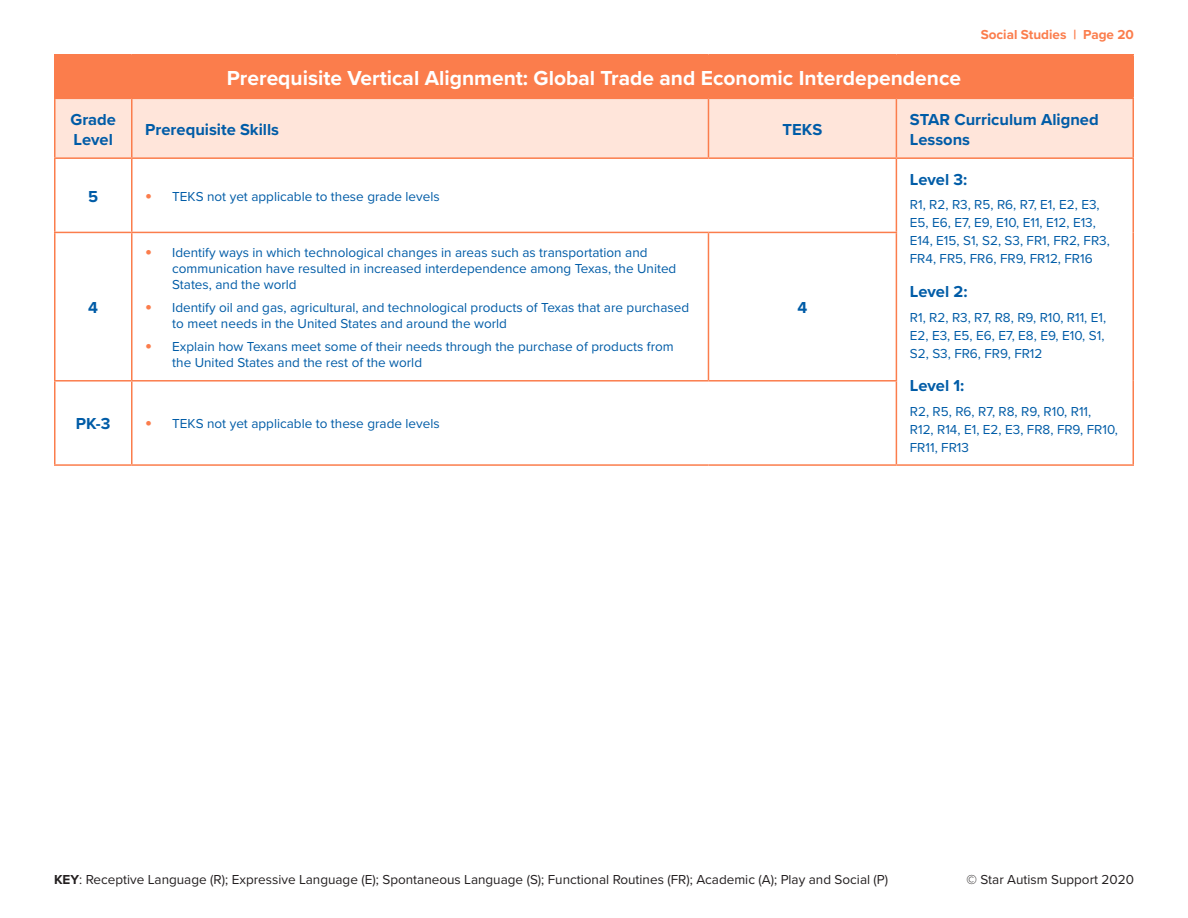
<style>
.page{position:relative;width:1188px;height:918px;background:#fff}
.page>*{position:absolute;margin:0;border:0;box-sizing:border-box;transform-origin:0 0}
.Table_Header{font:700 21px "Proxima Nova";color:#fff}
.Table_Subheader{font:700 16.5px/19.8px "Proxima Nova";color:#005ca7}
.Aligned_Lessons_-_He{font:700 16.5px "Proxima Nova";color:#005ca7}
.Grade_Level_and_TEKS{font:700 16.5px "Proxima Nova";color:#005ca7}
.Aligned_Lessons_-_Bo{font:13.5px/18px "Proxima Nova";color:#005ca7}
.t1{font:13.5px "Proxima Nova";color:#231f20}
.t2{font:700 13.5px "Proxima Nova";color:#fb7d4c}
.s1{font-weight:700;font-size:19.5px;color:#fb7d4c}
.s2{font-weight:700}
</style>
<div class="page">
<div style="left:55px;top:55px;width:1078px;height:43px;background:#fb7d4c"></div>
<div style="left:56px;top:99px;width:1076px;height:58px;background:#ffe5da"></div>
<hr style="left:54px;top:99px;width:2px;height:58px;background:#fb7d4c">
<hr style="left:131px;top:99px;width:2px;height:58px;background:#fb7d4c">
<hr style="left:708px;top:99px;width:1px;height:58px;background:#fb7d4c">
<hr style="left:896px;top:99px;width:1px;height:58px;background:#fb7d4c">
<hr style="left:1132px;top:99px;width:2px;height:58px;background:#fb7d4c">
<hr style="left:54px;top:157px;width:78px;height:2px;background:#fb7d4c">
<hr style="left:54px;top:159px;width:2px;height:73px;background:#fb7d4c">
<hr style="left:132px;top:157px;width:576px;height:2px;background:#fb7d4c">
<hr style="left:131px;top:159px;width:2px;height:73px;background:#fb7d4c">
<hr style="left:708px;top:157px;width:188px;height:2px;background:#fb7d4c">
<hr style="left:896px;top:157px;width:238px;height:2px;background:#fb7d4c">
<hr style="left:896px;top:159px;width:1px;height:73px;background:#fb7d4c">
<hr style="left:1132px;top:159px;width:2px;height:73px;background:#fb7d4c">
<hr style="left:54px;top:232px;width:78px;height:1px;background:#fb7d4c">
<hr style="left:54px;top:233px;width:2px;height:147px;background:#fb7d4c">
<hr style="left:132px;top:232px;width:576px;height:1px;background:#fb7d4c">
<hr style="left:131px;top:233px;width:2px;height:147px;background:#fb7d4c">
<hr style="left:708px;top:232px;width:189px;height:1px;background:#fb7d4c">
<hr style="left:708px;top:233px;width:1px;height:147px;background:#fb7d4c">
<hr style="left:896px;top:233px;width:1px;height:147px;background:#fb7d4c">
<hr style="left:1132px;top:232px;width:2px;height:149px;background:#fb7d4c">
<hr style="left:54px;top:380px;width:78px;height:2px;background:#fb7d4c">
<hr style="left:54px;top:382px;width:2px;height:82px;background:#fb7d4c">
<hr style="left:132px;top:380px;width:576px;height:2px;background:#fb7d4c">
<hr style="left:131px;top:382px;width:2px;height:82px;background:#fb7d4c">
<hr style="left:708px;top:380px;width:189px;height:2px;background:#fb7d4c">
<hr style="left:896px;top:382px;width:1px;height:82px;background:#fb7d4c">
<hr style="left:1132px;top:381px;width:2px;height:83px;background:#fb7d4c">
<hr style="left:54px;top:464px;width:78px;height:2px;background:#fb7d4c">
<hr style="left:132px;top:464px;width:576px;height:2px;background:#fb7d4c">
<hr style="left:708px;top:464px;width:188px;height:2px;background:#fb7d4c">
<hr style="left:896px;top:464px;width:238px;height:2px;background:#fb7d4c">
<hr style="left:54px;top:54px;width:78px;height:2px;background:#fb7d4c">
<hr style="left:54px;top:55px;width:2px;height:43px;background:#fb7d4c">
<hr style="left:132px;top:54px;width:576px;height:2px;background:#fb7d4c">
<hr style="left:708px;top:54px;width:188px;height:2px;background:#fb7d4c">
<hr style="left:896px;top:54px;width:238px;height:2px;background:#fb7d4c">
<hr style="left:1132px;top:55px;width:2px;height:43px;background:#fb7d4c">
<hr style="left:54px;top:98px;width:78px;height:1px;background:#fb7d4c">
<hr style="left:132px;top:98px;width:576px;height:1px;background:#fb7d4c">
<hr style="left:708px;top:98px;width:188px;height:1px;background:#fb7d4c">
<hr style="left:896px;top:98px;width:238px;height:1px;background:#fb7d4c">
<p class="Table_Header" style="left:227px;top:62px;width:736px">Prerequisite Vertical Alignment: Global Trade and Economic Interdependence</p>
<p class="t2" style="left:981px;top:24px;width:155px">Social Studies | Page 20</p>
<p class="Table_Subheader" style="left:70px;top:109px;width:47px">Grade<br>Level</p>
<p class="Table_Subheader" style="left:145px;top:119px;width:135px">Prerequisite Skills</p>
<p class="Table_Subheader" style="left:783px;top:119px;width:41px">TEKS</p>
<p class="Table_Subheader" style="left:910px;top:109px;width:190px">STAR Curriculum Aligned<br>Lessons</p>
<p class="Grade_Level_and_TEKS" style="left:88px;top:184px;width:12px">5</p>
<p class="Aligned_Lessons_-_Bo" style="left:145px;top:187px;width:296px"><span class="s1">•</span> TEKS not yet applicable to these grade levels</p>
<p class="Grade_Level_and_TEKS" style="left:88px;top:295px;width:11px">4</p>
<p class="Aligned_Lessons_-_Bo" style="left:172px;top:243px;width:506px;line-height:16.2px;text-indent:-27px"><span class="s1">•</span> Identify ways in which technological changes in areas such as transportation and communication have resulted in increased interdependence among Texas, the United<br>States, and the world</p>
<p class="Aligned_Lessons_-_Bo" style="left:172px;top:299px;width:518px;line-height:16.2px;text-indent:-27px"><span class="s1">•</span> Identify oil and gas, agricultural, and technological products of Texas that are purchased to meet needs in the United States and around the world</p>
<p class="Aligned_Lessons_-_Bo" style="left:172px;top:338px;width:503px;line-height:16.2px;text-indent:-27px"><span class="s1">•</span> Explain how Texans meet some of their needs through the purchase of products from the United States and the rest of the world</p>
<p class="Grade_Level_and_TEKS" style="left:76px;top:412px;width:36px">PK-3</p>
<p class="Aligned_Lessons_-_Bo" style="left:145px;top:414px;width:296px"><span class="s1">•</span> TEKS not yet applicable to these grade levels</p>
<p class="Grade_Level_and_TEKS" style="left:798px;top:295px;width:11px">4</p>
<p class="Aligned_Lessons_-_He" style="left:910px;top:167px;width:59px">Level 3:</p>
<p class="Aligned_Lessons_-_Bo" style="left:910px;top:195px;width:201px">R1, R2, R3, R5, R6, R7, E1, E2, E3,<br>E5, E6, E7, E9, E10, E11, E12, E13,<br>E14, E15, S1, S2, S3, FR1, FR2, FR3,<br>FR4, FR5, FR6, FR9, FR12, FR16</p>
<p class="Aligned_Lessons_-_He" style="left:910px;top:279px;width:59px">Level 2:</p>
<p class="Aligned_Lessons_-_Bo" style="left:910px;top:307px;width:198px">R1, R2, R3, R7, R8, R9, R10, R11, E1,<br>E2, E3, E5, E6, E7, E8, E9, E10, S1,<br>S2, S3, FR6, FR9, FR12</p>
<p class="Aligned_Lessons_-_He" style="left:910px;top:373px;width:56px">Level 1:</p>
<p class="Aligned_Lessons_-_Bo" style="left:910px;top:401px;width:210px">R2, R5, R6, R7, R8, R9, R10, R11,<br>R12, R14, E1, E2, E3, FR8, FR9, FR10,<br>FR11, FR13</p>
<p class="t1" style="left:54px;top:870px;width:836px"><span class="s2">KEY</span>: Receptive Language (R); Expressive Language (E); Spontaneous Language (S); Functional Routines (FR); Academic (A); Play and Social (P)</p>
<p class="t1" style="left:967px;top:870px;width:169px">© Star Autism Support 2020</p>
</div>
